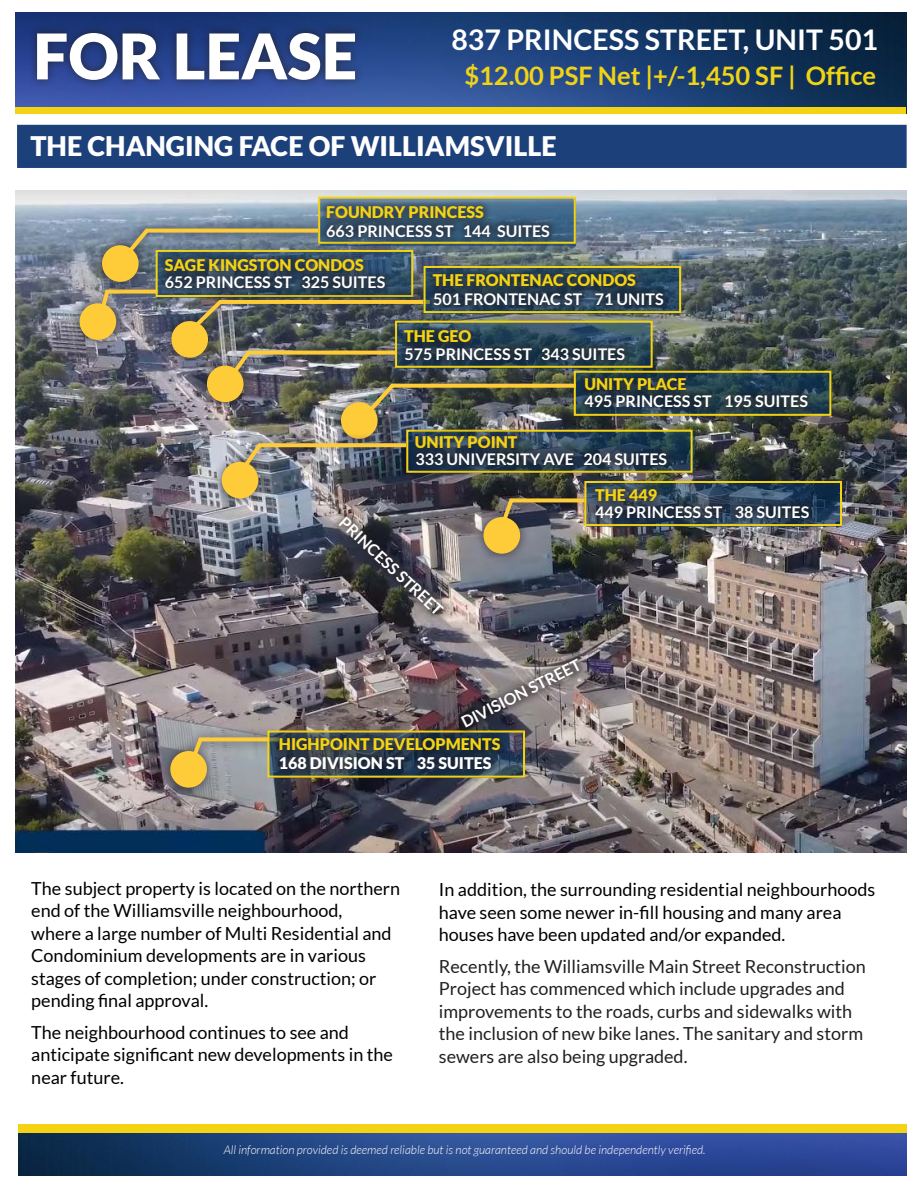
<style>
.page{position:relative;width:918px;height:1188px;background:#fff}
.page>*{position:absolute;margin:0;border:0;box-sizing:border-box;transform-origin:0 0}
.t1{font:900 63px "Lato";color:#fff}
.t2{font:700 28.5px "Lato";color:#fff}
.t3{font:900 27px "Lato";color:#fff}
.t4{font:700 25.5px "Lato";color:#f1d315}
.t5{font:18px/22.5px "Lato";color:#000}
.t6{font:18px/22.5px "Lato";color:#231f20}
.t7{font:700 16.05px "Lato";color:#fff}
.t8{font:900 16.05px "Lato";color:#f4d313}
.t9{font:900 16.05px "Lato";color:#fff}
.t10{font:italic 300 12px "Lato";color:#fff}
</style>
<div class="page">
<img style="left:15px;top:191px;width:891px;height:662px">
<div style="left:159px;top:727px;width:131px;height:71px;background:#231f20;opacity:.75"></div>
<div style="left:170px;top:751px;width:37px;height:37px;background:#fecc39;border-radius:50%"></div>
<svg style="left:184px;top:735px;width:83px;height:40px;background:#b0a889"></svg>
<div style="left:196px;top:340px;width:212px;height:73px;background:#231f20;opacity:.75"></div>
<div style="left:207px;top:366px;width:37px;height:36px;background:#fecc39;border-radius:50%"></div>
<div style="left:330px;top:373px;width:257px;height:76px;background:#231f20;opacity:.75"></div>
<div style="left:341px;top:402px;width:37px;height:37px;background:#fecc39;border-radius:50%"></div>
<img style="left:221px;top:368px;width:359px;height:53px">
<div style="left:211px;top:432px;width:206px;height:78px;background:#231f20;opacity:.75"></div>
<div style="left:222px;top:462px;width:36px;height:36px;background:#fecc39;border-radius:50%"></div>
<img style="left:233px;top:441px;width:177px;height:40px">
<div style="left:473px;top:488px;width:122px;height:77px;background:#231f20;opacity:.75"></div>
<div style="left:484px;top:517px;width:36px;height:37px;background:#fecc39;border-radius:50%"></div>
<svg style="left:495px;top:496px;width:93px;height:40px;background:#81755c"></svg>
<svg style="left:270px;top:736px;width:252px;height:39px"></svg>
<div style="left:267px;top:731px;width:258px;height:47px;border:2px solid #f4d313"></div>
<div style="left:271px;top:748px;width:229px;height:30px;background:#231f20;opacity:.5"></div>
<svg style="left:695px;top:374px;width:133px;height:39px;background:#1f3f51"></svg>
<svg style="left:666px;top:484px;width:173px;height:39px;background:#2b4661"></svg>
<div style="left:574px;top:371px;width:257px;height:45px;border:2px solid #f4d313"></div>
<div style="left:584px;top:481px;width:258px;height:45px;border:2px solid #f4d313"></div>
<div style="left:576px;top:369px;width:119px;height:31px;background:#231f20;opacity:.5"></div>
<div style="left:586px;top:480px;width:80px;height:30px;background:#231f20;opacity:.5"></div>
<div style="left:576px;top:386px;width:241px;height:30px;background:#231f20;opacity:.5"></div>
<div style="left:587px;top:497px;width:231px;height:30px;background:#231f20;opacity:.5"></div>
<svg style="left:396px;top:324px;width:256px;height:45px;background:#345366"></svg>
<div style="left:395px;top:321px;width:258px;height:47px;border:2px solid #f4d313"></div>
<div style="left:395px;top:321px;width:85px;height:31px;background:#231f20;opacity:.5"></div>
<div style="left:397px;top:338px;width:237px;height:31px;background:#231f20;opacity:.5"></div>
<div style="left:69px;top:279px;width:100px;height:72px;background:#231f20;opacity:.75"></div>
<div style="left:80px;top:303px;width:36px;height:37px;background:#fecc39;border-radius:50%"></div>
<svg style="left:95px;top:293px;width:65px;height:31px"></svg>
<svg style="left:372px;top:253px;width:38px;height:36px"></svg>
<div style="left:156px;top:250px;width:216px;height:30px;background:#231f20;opacity:.5"></div>
<div style="left:157px;top:267px;width:237px;height:31px;background:#231f20;opacity:.5"></div>
<svg style="left:526px;top:432px;width:169px;height:41px;background:#254156"></svg>
<div style="left:406px;top:430px;width:287px;height:43px;border:2px solid #f4d313"></div>
<div style="left:407px;top:427px;width:119px;height:30px;background:#231f20;opacity:.5"></div>
<div style="left:407px;top:444px;width:269px;height:30px;background:#231f20;opacity:.5"></div>
<div style="left:270px;top:730px;width:239px;height:30px;background:#231f20;opacity:.5"></div>
<div style="left:452px;top:649px;width:137px;height:87px;background:#231f20;opacity:.5"></div>
<div style="left:330px;top:508px;width:123px;height:115px;background:#231f20;opacity:.5"></div>
<div style="left:160px;top:289px;width:281px;height:79px;background:#231f20;opacity:.75"></div>
<div style="left:171px;top:321px;width:37px;height:37px;background:#fecc39;border-radius:50%"></div>
<svg style="left:184px;top:298px;width:250px;height:39px;background:#666758"></svg>
<svg style="left:645px;top:269px;width:33px;height:41px"></svg>
<div style="left:424px;top:266px;width:257px;height:47px;border:2px solid #f4d313"></div>
<div style="left:424px;top:265px;width:221px;height:31px;background:#231f20;opacity:.5"></div>
<div style="left:425px;top:284px;width:247px;height:30px;background:#231f20;opacity:.5"></div>
<div style="left:91px;top:218px;width:238px;height:75px;background:#231f20;opacity:.75"></div>
<div style="left:102px;top:245px;width:37px;height:37px;background:#fecc39;border-radius:50%"></div>
<svg style="left:116px;top:227px;width:206px;height:39px;background:#757c6e"></svg>
<svg style="left:493px;top:200px;width:83px;height:45px;background:#466d8e"></svg>
<div style="left:318px;top:197px;width:258px;height:47px;border:2px solid #f4d313"></div>
<div style="left:318px;top:198px;width:175px;height:30px;background:#231f20;opacity:.5"></div>
<div style="left:318px;top:216px;width:241px;height:30px;background:#231f20;opacity:.5"></div>
<div style="left:17px;top:125px;width:890px;height:43px;background:#1c407a"></div>
<img style="left:16px;top:12px;width:891px;height:102px">
<div style="left:16px;top:107px;width:890px;height:7px;background:#f4d312"></div>
<div style="left:28px;top:23px;width:336px;height:66px;background:#231f20;opacity:.75"></div>
<img style="left:18px;top:1133px;width:888px;height:43px">
<div style="left:18px;top:1124px;width:888px;height:9px;background:#f4d312"></div>
<p class="t1" style="left:33px;top:19px;width:326px">FOR LEASE</p>
<p class="t2" style="left:451px;top:23px;width:428px">837 PRINCESS STREET, UNIT 501</p>
<p class="t4" style="left:464px;top:61px;width:413px">$12.00 PSF Net |+/-1,450 SF | Office</p>
<p class="t3" style="left:30px;top:130px;width:528px">THE CHANGING FACE OF WILLIAMSVILLE</p>
<p class="t8" style="left:326px;top:203px;width:159px">FOUNDRY PRINCESS</p>
<p class="t7" style="left:326px;top:222px;width:225px">663 PRINCESS ST 144 SUITES</p>
<p class="t8" style="left:165px;top:256px;width:201px">SAGE KINGSTON CONDOS</p>
<p class="t7" style="left:165px;top:273px;width:222px">652 PRINCESS ST 325 SUITES</p>
<p class="t8" style="left:433px;top:271px;width:205px">THE FRONTENAC CONDOS</p>
<p class="t7" style="left:433px;top:290px;width:232px">501 FRONTENAC ST 71 UNITS</p>
<p class="t8" style="left:404px;top:327px;width:69px">THE GEO</p>
<p class="t7" style="left:405px;top:344px;width:222px">575 PRINCESS ST 343 SUITES</p>
<p class="t8" style="left:584px;top:375px;width:104px">UNITY PLACE</p>
<p class="t7" style="left:584px;top:392px;width:225px">495 PRINCESS ST 195 SUITES</p>
<p class="t8" style="left:415px;top:432px;width:104px">UNITY POINT</p>
<p class="t7" style="left:415px;top:450px;width:253px">333 UNIVERSITY AVE 204 SUITES</p>
<p class="t8" style="left:595px;top:486px;width:63px">THE 449</p>
<p class="t7" style="left:348px;top:513px;width:136px;rotate:43deg">PRINCESS STREET</p>
<p class="t7" style="left:595px;top:503px;width:216px">449 PRINCESS ST 38 SUITES</p>
<p class="t7" style="left:458px;top:715px;width:133px;rotate:-27deg">DIVISION STREET</p>
<p class="t8" style="left:279px;top:735px;width:223px">HIGHPOINT DEVELOPMENTS</p>
<p class="t9" style="left:279px;top:754px;width:214px">168 DIVISION ST 35 SUITES</p>
<p class="t5" style="left:31px;top:877px;width:370px">The subject property is located on the northern end of the Williamsville neighbourhood,<br>where a large number of Multi Residential and Condominium developments are in various stages of completion; under construction; or pending final approval.</p>
<p class="t5" style="left:31px;top:1021px;width:363px">The neighbourhood continues to see and anticipate significant new developments in the near future.</p>
<p class="t5" style="left:439px;top:878px;width:438px">In addition, the surrounding residential neighbourhoods have seen some newer in-fill housing and many area houses have been updated and/or expanded.</p>
<p class="t6" style="left:439px;top:955px;width:428px">Recently, the Williamsville Main Street Reconstruction<br>Project has commenced which include upgrades and improvements to the roads, curbs and sidewalks with</p>
<p class="t6" style="left:439px;top:1022px;width:426px">the inclusion of new bike lanes. The sanitary and storm sewers are also being upgraded.</p>
<p class="t10" style="left:224px;top:1144px;width:483px">All information provided is deemed reliable but is not guaranteed and should be independently verified.</p>
</div>
